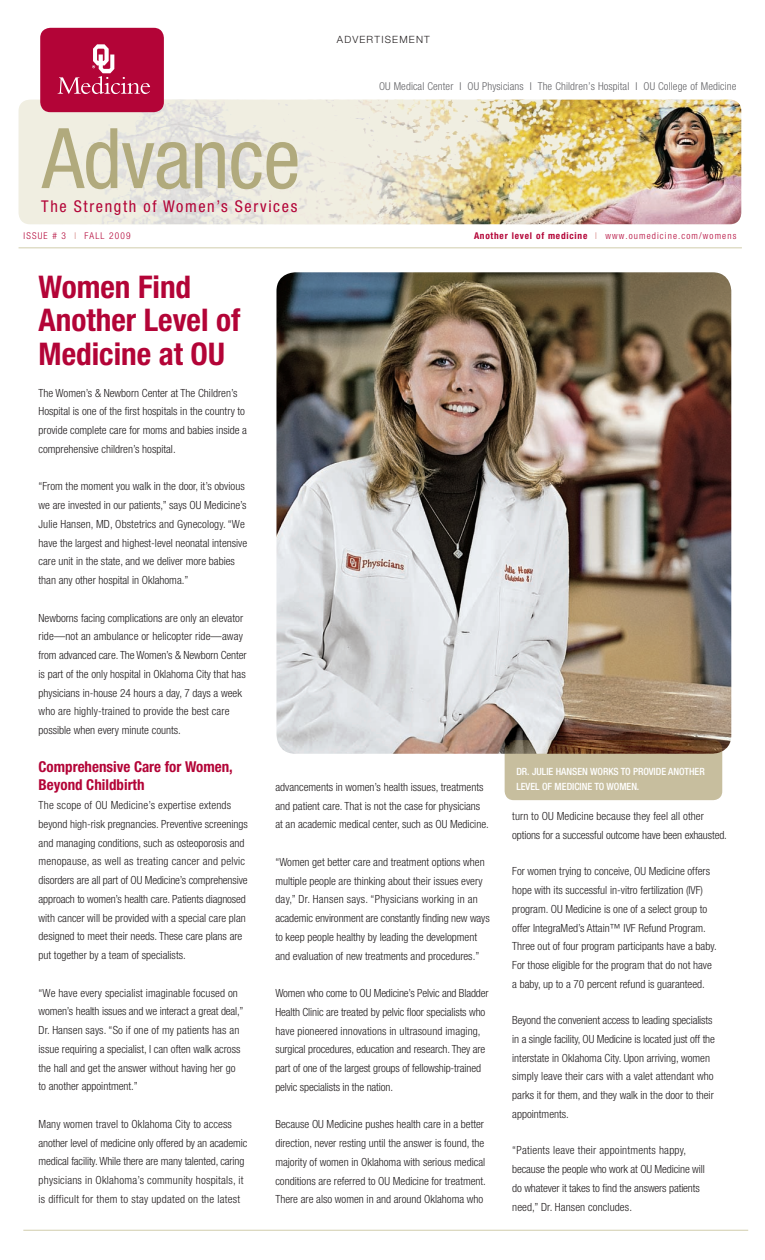
<style>
.page{position:relative;width:765px;height:1260px;background:#fff}
.page>*{position:absolute;margin:0;border:0;box-sizing:border-box;transform-origin:0 0}
.t1{font:condensed 83.75px "Helvetica Neue";letter-spacing:-.01em;color:#b1aa7d}
.t2{font:700 condensed 31.25px/33.8px "Helvetica Neue";color:#b30437}
.t3{font:condensed 16.25px "Helvetica Neue";letter-spacing:.1em;color:#b30437}
.t4{font:700 condensed 15px/18.8px "Helvetica Neue";color:#b30437}
.t5{font:300 condensed 11.25px/18.8px "Helvetica Neue";color:#231f20}
.t6{font:300 condensed 10.88px "Helvetica Neue";letter-spacing:.01em;color:#636366}
.t7{font:500 condensed 10px/15px "Helvetica Neue";color:#fff}
.t8{font:300 10px "Helvetica Neue";letter-spacing:.12em;color:#231f20}
.t9{font:300 condensed 9.38px "Helvetica Neue";letter-spacing:.12em;color:#b30437}
.s1{color:#d58482}
.s2{font-weight:700}
</style>
<div class="page">
<img style="left:19px;top:100px;width:722px;height:124px;border-radius:11px">
<img style="left:276px;top:272px;width:455px;height:482px">
<hr style="left:19px;top:247px;width:723px;height:1px;background:#dad7bd">
<hr style="left:23px;top:1230px;width:725px;height:1px;background:#dad7bd">
<svg style="left:40px;top:28px;width:124px;height:84px;background:#b91847"></svg>
<svg style="left:505px;top:740px;width:217px;height:60px;background:#b2a385"></svg>
<p class="t8" style="left:337px;top:34px;width:95px">ADVERTISEMENT</p>
<h1 class="t1" style="left:42px;top:110px;width:260px">Advance</h1>
<h3 class="t3" style="left:41px;top:197px;width:258px">The Strength of Women’s Services</h3>
<p class="t6" style="left:379px;top:80px;width:359px">OU Medical Center I OU Physicians I The Children’s Hospital I OU College of Medicine</p>
<p class="t9" style="left:24px;top:231px;width:109px">ISSUE # 3 <span class="s1">I</span> FALL 2009</p>
<p class="t9" style="left:474px;top:231px;width:264px"><span class="s2">Another level of medicine</span> <span class="s1">I</span> www.oumedicine.com/womens</p>
<h2 class="t2" style="left:39px;top:269px;width:203px">Women Find<br>Another Level of<br>Medicine at OU</h2>
<p class="t5" style="left:39px;top:383px;width:210px">The Women’s &amp; Newborn Center at The Children’s Hospital is one of the first hospitals in the country to provide complete care for moms and babies inside a comprehensive children’s hospital.</p>
<p class="t5" style="left:39px;top:477px;width:210px">“From the moment you walk in the door, it’s obvious we are invested in our patients,” says OU Medicine’s Julie Hansen, MD, Obstetrics and Gynecology. “We have the largest and highest-level neonatal intensive care unit in the state, and we deliver more babies than any other hospital in Oklahoma.”</p>
<p class="t5" style="left:39px;top:608px;width:209px">Newborns facing complications are only an elevator ride—not an ambulance or helicopter ride—away from advanced care. The Women’s &amp; Newborn Center is part of the only hospital in Oklahoma City that has physicians in-house 24 hours a day, 7 days a week who are highly-trained to provide the best care possible when every minute counts.</p>
<h3 class="t4" style="left:39px;top:757px;width:196px">Comprehensive Care for Women,<br>Beyond Childbirth</h3>
<p class="t5" style="left:39px;top:796px;width:211px">The scope of OU Medicine’s expertise extends beyond high-risk pregnancies. Preventive screenings and managing conditions, such as osteoporosis and menopause, as well as treating cancer and pelvic disorders are all part of OU Medicine’s comprehensive approach to women’s health care. Patients diagnosed with cancer will be provided with a special care plan designed to meet their needs. These care plans are put together by a team of specialists.</p>
<p class="t5" style="left:39px;top:983px;width:206px">“We have every specialist imaginable focused on women’s health issues and we interact a great deal,” Dr. Hansen says. “So if one of my patients has an issue requiring a specialist, I can often walk across the hall and get the answer without having her go to another appointment.”</p>
<p class="t5" style="left:39px;top:1114px;width:210px">Many women travel to Oklahoma City to access another level of medicine only offered by an academic medical facility. While there are many talented, caring physicians in Oklahoma’s community hospitals, it is difficult for them to stay updated on the latest</p>
<p class="t5" style="left:275px;top:777px;width:215px">advancements in women’s health issues, treatments and patient care. That is not the case for physicians at an academic medical center, such as OU Medicine.</p>
<p class="t5" style="left:275px;top:852px;width:216px">“Women get better care and treatment options when multiple people are thinking about their issues every day,” Dr. Hansen says. “Physicians working in an academic environment are constantly finding new ways to keep people healthy by leading the development and evaluation of new treatments and procedures.”</p>
<p class="t5" style="left:275px;top:984px;width:215px">Women who come to OU Medicine’s Pelvic and Bladder Health Clinic are treated by pelvic floor specialists who have pioneered innovations in ultrasound imaging, surgical procedures, education and research. They are part of one of the largest groups of fellowship-trained pelvic specialists in the nation.</p>
<p class="t5" style="left:275px;top:1115px;width:212px">Because OU Medicine pushes health care in a better direction, never resting until the answer is found, the majority of women in Oklahoma with serious medical conditions are referred to OU Medicine for treatment.<br>There are also women in and around Oklahoma who</p>
<p class="t7" style="left:516px;top:764px;width:190px">DR. JULIE HANSEN WORKS TO PROVIDE ANOTHER<br>LEVEL OF MEDICINE TO WOMEN.</p>
<p class="t5" style="left:512px;top:807px;width:216px">turn to OU Medicine because they feel all other options for a successful outcome have been exhausted.</p>
<p class="t5" style="left:512px;top:862px;width:206px">For women trying to conceive, OU Medicine offers hope with its successful in-vitro fertilization (IVF) program. OU Medicine is one of a select group to offer IntegraMed’s Attain™ IVF Refund Program.<br>Three out of four program participants have a baby.<br>For those eligible for the program that do not have a baby, up to a 70 percent refund is guaranteed.</p>
<p class="t5" style="left:512px;top:1011px;width:204px">Beyond the convenient access to leading specialists in a single facility, OU Medicine is located just off the interstate in Oklahoma City. Upon arriving, women simply leave their cars with a valet attendant who parks it for them, and they walk in the door to their appointments.</p>
<p class="t5" style="left:512px;top:1141px;width:194px">“Patients leave their appointments happy, because the people who work at OU Medicine will do whatever it takes to find the answers patients need,” Dr. Hansen concludes.</p>
</div>
